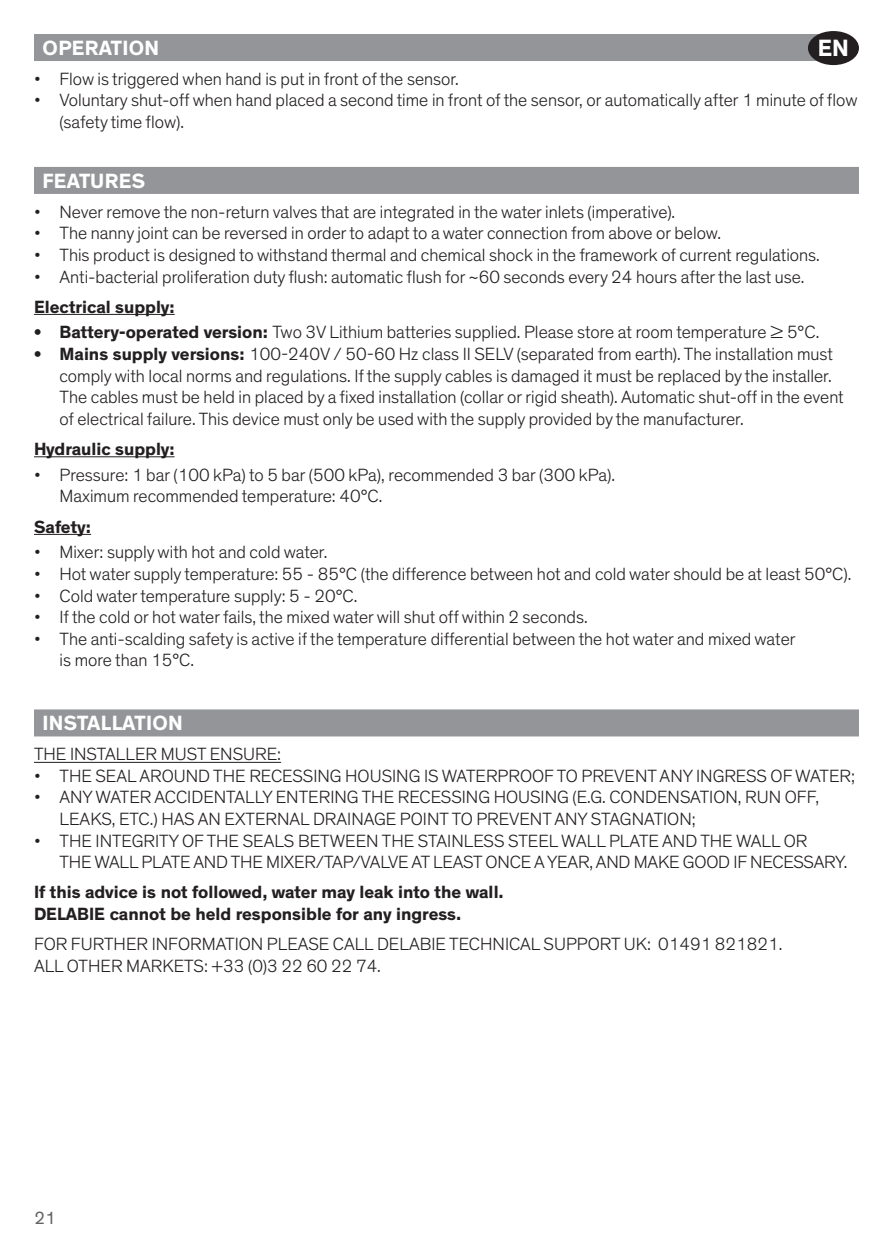
<style>
.page{position:relative;width:893px;height:1259px;background:#fff}
.page>*{position:absolute;margin:0;border:0;box-sizing:border-box;transform-origin:0 0}
.t1{font:700 24px "Theinhardt";color:#fff}
.t2{font:700 21px "Theinhardt";letter-spacing:.015em;color:#fff}
.t3{font:300 18px/21.6px "Theinhardt";color:#231f20}
.t4{font:700 18px/21.6px "Theinhardt";color:#231f20}
.t5{font:18px "Theinhardt";color:#636366}
.s1{font-weight:700}
</style>
<div class="page">
<div style="left:34px;top:34px;width:808px;height:27px;background:#939598"></div>
<div style="left:34px;top:167px;width:825px;height:27px;background:#939598"></div>
<hr style="left:34px;top:314px;width:141px;height:1px;background:#231f20">
<hr style="left:34px;top:456px;width:141px;height:1px;background:#231f20">
<hr style="left:34px;top:534px;width:57px;height:1px;background:#231f20">
<div style="left:808px;top:31px;width:51px;height:34px;background:#231f20;border-radius:50%"></div>
<div style="left:34px;top:709px;width:825px;height:27px;background:#939598"></div>
<hr style="left:34px;top:762px;width:247px;height:1px;background:#231f20">
<h1 class="t1" style="left:818px;top:34px;width:33px">EN</h1>
<p class="t2" style="left:43px;top:35px;width:118px">OPERATION</p>
<p class="t3" style="left:34px;top:68px;width:426px">• Flow is triggered when hand is put in front of the sensor.</p>
<p class="t3" style="left:60px;top:90px;width:800px;text-indent:-26px">• Voluntary shut-off when hand placed a second time in front of the sensor, or automatically after 1 minute of flow (safety time flow).</p>
<p class="t2" style="left:43px;top:168px;width:104px">FEATURES</p>
<p class="t3" style="left:34px;top:201px;width:643px">• Never remove the non-return valves that are integrated in the water inlets (imperative).</p>
<p class="t3" style="left:34px;top:222px;width:689px">• The nanny joint can be reversed in order to adapt to a water connection from above or below.</p>
<p class="t3" style="left:34px;top:244px;width:787px">• This product is designed to withstand thermal and chemical shock in the framework of current regulations.</p>
<p class="t3" style="left:34px;top:266px;width:772px">• Anti-bacterial proliferation duty flush: automatic flush for ~60 seconds every 24 hours after the last use.</p>
<p class="t4" style="left:34px;top:295px;width:142px">Electrical supply:</p>
<p class="t3" style="left:34px;top:322px;width:787px"><span class="s1">• Battery-operated version:</span> Two 3V Lithium batteries supplied. Please store at room temperature ≥ 5°C.</p>
<p class="t3" style="left:60px;top:343px;width:786px;text-indent:-26px"><span class="s1">• Mains supply versions:</span> 100-240V / 50-60 Hz class II SELV (separated from earth). The installation must comply with local norms and regulations. If the supply cables is damaged it must be replaced by the installer.<br>The cables must be held in placed by a fixed installation (collar or rigid sheath). Automatic shut-off in the event of electrical failure. This device must only be used with the supply provided by the manufacturer.</p>
<p class="t4" style="left:34px;top:438px;width:142px">Hydraulic supply:</p>
<p class="t3" style="left:60px;top:464px;width:557px;text-indent:-26px">• Pressure: 1 bar (100 kPa) to 5 bar (500 kPa), recommended 3 bar (300 kPa).<br>Maximum recommended temperature: 40°C.</p>
<p class="t4" style="left:34px;top:515px;width:59px">Safety:</p>
<p class="t3" style="left:34px;top:541px;width:295px">• Mixer: supply with hot and cold water.</p>
<p class="t3" style="left:34px;top:563px;width:819px">• Hot water supply temperature: 55 - 85°C (the difference between hot and cold water should be at least 50°C).</p>
<p class="t3" style="left:34px;top:585px;width:325px">• Cold water temperature supply: 5 - 20°C.</p>
<p class="t3" style="left:34px;top:606px;width:555px">• If the cold or hot water fails, the mixed water will shut off within 2 seconds.</p>
<p class="t3" style="left:60px;top:628px;width:737px;text-indent:-26px">• The anti-scalding safety is active if the temperature differential between the hot water and mixed water is more than 15°C.</p>
<p class="t2" style="left:43px;top:711px;width:142px">INSTALLATION</p>
<p class="t3" style="left:34px;top:743px;width:249px">THE INSTALLER MUST ENSURE:</p>
<p class="t3" style="left:34px;top:765px;width:823px">• THE SEAL AROUND THE RECESSING HOUSING IS WATERPROOF TO PREVENT ANY INGRESS OF WATER;</p>
<p class="t3" style="left:60px;top:786px;width:761px;text-indent:-26px">• ANY WATER ACCIDENTALLY ENTERING THE RECESSING HOUSING (E.G. CONDENSATION, RUN OFF,<br>LEAKS, ETC.) HAS AN EXTERNAL DRAINAGE POINT TO PREVENT ANY STAGNATION;</p>
<p class="t3" style="left:60px;top:830px;width:789px;text-indent:-26px">• THE INTEGRITY OF THE SEALS BETWEEN THE STAINLESS STEEL WALL PLATE AND THE WALL OR<br>THE WALL PLATE AND THE MIXER/TAP/VALVE AT LEAST ONCE A YEAR, AND MAKE GOOD IF NECESSARY.</p>
<p class="t4" style="left:34px;top:881px;width:471px">If this advice is not followed, water may leak into the wall.<br>DELABIE cannot be held responsible for any ingress.</p>
<p class="t3" style="left:34px;top:933px;width:750px">FOR FURTHER INFORMATION PLEASE CALL DELABIE TECHNICAL SUPPORT UK: 01491 821821.<br>ALL OTHER MARKETS: +33 (0)3 22 60 22 74.</p>
<p class="t5" style="left:35px;top:1210px;width:23px">21</p>
</div>
